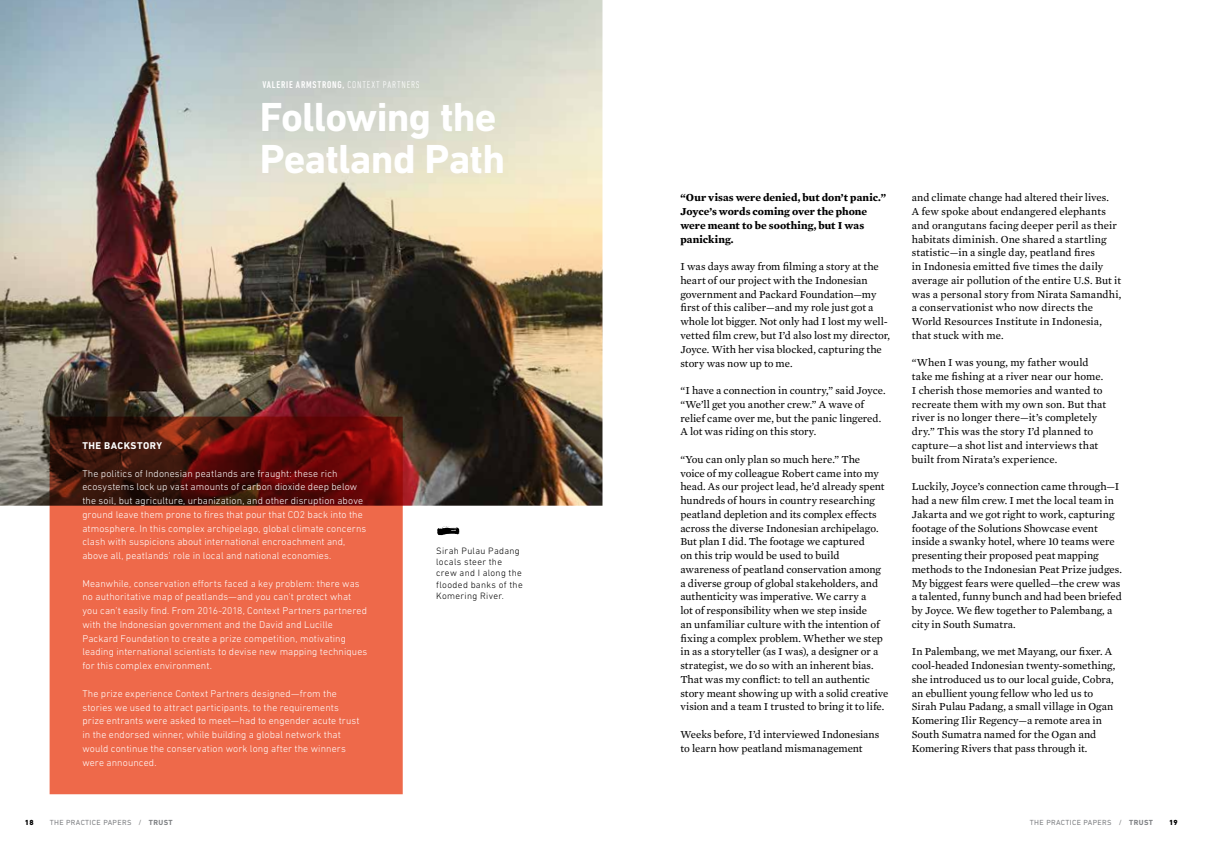
<style>
.page{position:relative;width:1205px;height:851px;background:#fff}
.page>*{position:absolute;margin:0;border:0;box-sizing:border-box;transform-origin:0 0}
.t1{font:700 41.25px/41.2px "DIN Next LT Pro";letter-spacing:-.02em;color:#fff}
.t2{font:11px/13.8px "Mercury Text G2 Roman";color:#000}
.t3{font:700 11px/13.8px "Mercury Text G2";letter-spacing:-.005em;color:#000}
.t4{font:300 10px/13.8px "DIN Next LT Pro";letter-spacing:.01em;color:#fff}
.t5{font:500 condensed 10px "DIN Next LT Pro";letter-spacing:.075em;color:#fff}
.t6{font:700 10px "DIN Next LT Pro";letter-spacing:.045em;color:#fff}
.t7{font:300 9.38px/11.2px "DIN Next LT Pro";letter-spacing:.035em;color:#000}
.t8{font:7.5px "DIN Next LT Pro";letter-spacing:.05em;color:#808285}
.t9{font:800 7.5px "DIN Next LT Pro";color:#000}
.s1{font-weight:300}
.s2{font-weight:700}
</style>
<div class="page">
<img style="left:0;top:0;width:602px;height:505px">
<svg style="left:50px;top:416px;width:353px;height:378px;background:#c9533a"></svg>
<svg style="left:437px;top:526px;width:23px;height:9px"></svg>
<p class="t5" style="left:262px;top:79px;width:159px">VALERIE ARMSTRONG, <span class="s1">CONTEXT PARTNERS</span></p>
<h1 class="t1" style="left:260px;top:96px;width:247px">Following the<br>Peatland Path</h1>
<p class="t6" style="left:82px;top:440px;width:81px">THE BACKSTORY</p>
<p class="t4" style="left:82px;top:466px;width:285px">The politics of Indonesian peatlands are fraught: these rich ecosystems lock up vast amounts of carbon dioxide deep below the soil, but agriculture, urbanization, and other disruption above ground leave them prone to fires that pour that CO2 back into the atmosphere. In this complex archipelago, global climate concerns clash with suspicions about international encroachment and, above all, peatlands’ role in local and national economies.</p>
<p class="t4" style="left:82px;top:576px;width:286px">Meanwhile, conservation efforts faced a key problem: there was no authoritative map of peatlands—and you can’t protect what you can’t easily find. From 2016-2018, Context Partners partnered with the Indonesian government and the David and Lucille Packard Foundation to create a prize competition, motivating leading international scientists to devise new mapping techniques for this complex environment.</p>
<p class="t4" style="left:82px;top:686px;width:279px">The prize experience Context Partners designed—from the stories we used to attract participants, to the requirements prize entrants were asked to meet—had to engender acute trust in the endorsed winner, while building a global network that would continue the conservation work long after the winners were announced.</p>
<p class="t9" style="left:25px;top:817px;width:10px">18</p>
<p class="t8" style="left:50px;top:817px;width:124px">THE PRACTICE PAPERS / <span class="s2">TRUST</span></p>
<p class="t7" style="left:436px;top:544px;width:88px">Sirah Pulau Padang locals steer the crew and I along the flooded banks of the<br>Komering River.</p>
<p class="t3" style="left:680px;top:191px;width:207px">“Our visas were denied, but don’t panic.”<br>Joyce’s words coming over the phone were meant to be soothing, but I was panicking.</p>
<p class="t2" style="left:680px;top:260px;width:211px">I was days away from filming a story at the heart of our project with the Indonesian government and Packard Foundation—my first of this caliber—and my role just got a whole lot bigger. Not only had I lost my well&shy;vetted film crew, but I’d also lost my director, Joyce. With her visa blocked, capturing the story was now up to me.</p>
<p class="t2" style="left:680px;top:383px;width:207px">“I have a connection in country,” said Joyce. “We’ll get you another crew.” A wave of relief came over me, but the panic lingered.<br>A lot was riding on this story.</p>
<p class="t2" style="left:680px;top:452px;width:209px">“You can only plan so much here.” The<br>voice of my colleague Robert came into my head. As our project lead, he’d already spent hundreds of hours in country researching peatland depletion and its complex effects across the diverse Indonesian archipelago.<br>But plan I did. The footage we captured<br>on this trip would be used to build awareness of peatland conservation among a diverse group of global stakeholders, and authenticity was imperative. We carry a<br>lot of responsibility when we step inside<br>an unfamiliar culture with the intention of fixing a complex problem. Whether we step in as a storyteller (as I was), a designer or a strategist, we do so with an inherent bias.<br>That was my conflict: to tell an authentic story meant showing up with a solid creative vision and a team I trusted to bring it to life.</p>
<p class="t2" style="left:680px;top:727px;width:200px">Weeks before, I’d interviewed Indonesians to learn how peatland mismanagement</p>
<p class="t2" style="left:912px;top:191px;width:211px">and climate change had altered their lives.<br>A few spoke about endangered elephants and orangutans facing deeper peril as their habitats diminish. One shared a startling statistic—in a single day, peatland fires<br>in Indonesia emitted five times the daily average air pollution of the entire U.S. But it was a personal story from Nirata Samandhi, a conservationist who now directs the World Resources Institute in Indonesia, that stuck with me.</p>
<p class="t2" style="left:912px;top:356px;width:196px">“When I was young, my father would take me fishing at a river near our home.<br>I cherish those memories and wanted to recreate them with my own son. But that river is no longer there—it’s completely dry.” This was the story I’d planned to capture—a shot list and interviews that built from Nirata’s experience.</p>
<p class="t2" style="left:912px;top:479px;width:212px">Luckily, Joyce’s connection came through—I had a new film crew. I met the local team in Jakarta and we got right to work, capturing footage of the Solutions Showcase event inside a swanky hotel, where 10 teams were presenting their proposed peat mapping methods to the Indonesian Peat Prize judges.<br>My biggest fears were quelled—the crew was a talented, funny bunch and had been briefed by Joyce. We flew together to Palembang, a city in South Sumatra.</p>
<p class="t2" style="left:912px;top:644px;width:205px">In Palembang, we met Mayang, our fixer. A cool-headed Indonesian twenty-something, she introduced us to our local guide, Cobra, an ebullient young fellow who led us to Sirah Pulau Padang, a small village in Ogan Komering Ilir Regency—a remote area in South Sumatra named for the Ogan and Komering Rivers that pass through it.</p>
<p class="t8" style="left:1030px;top:817px;width:124px">THE PRACTICE PAPERS / <span class="s2">TRUST</span></p>
<p class="t9" style="left:1169px;top:817px;width:10px">19</p>
</div>
